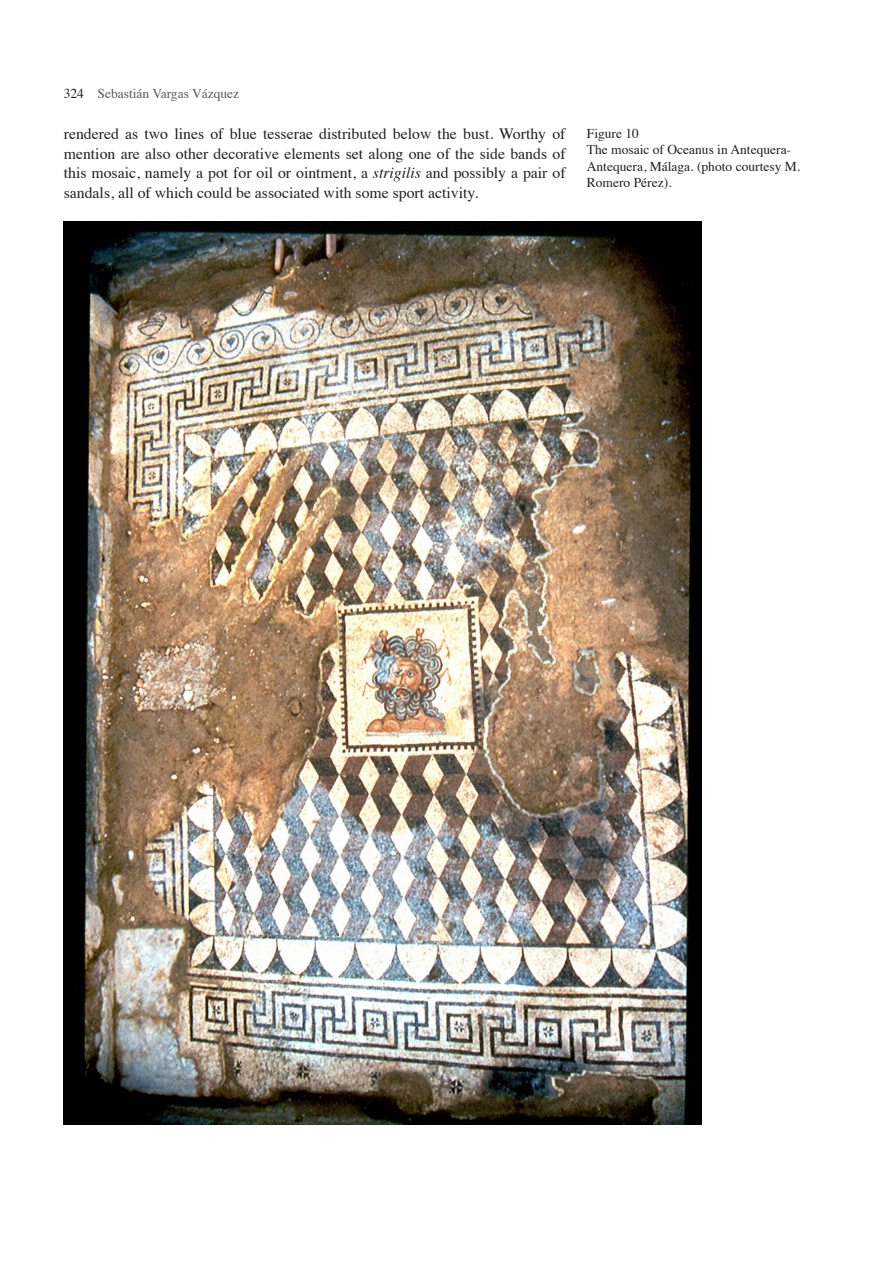
<style>
.page{position:relative;width:893px;height:1263px;background:#fff}
.page>*{position:absolute;margin:0;border:0;box-sizing:border-box;transform-origin:0 0}
.JMR_Metin{font:15.75px/19.5px "Times";color:#231f20;text-align:justify}
.JMR_Resimaltı{font:13.5px/16.5px "Times";color:#231f20}
.JMR_Sayfa_Üst_Başlık{font:13.5px "Times";color:#57585a}
.s1{color:#231f20}
.s2{font-style:italic}
</style>
<div class="page">
<img style="left:64px;top:221px;width:638px;height:903px">
<p class="JMR_Sayfa_Üst_Başlık" style="left:64px;top:81px;width:177px"><span class="s1">324</span> Sebastián Vargas Vázquez</p>
<p class="JMR_Metin" style="left:64px;top:123px;width:503px">rendered as two lines of blue tesserae distributed below the bust. Worthy of mention are also other decorative elements set along one of the side bands of this mosaic, namely a pot for oil or ointment, a <span class="s2">strigilis</span> and possibly a pair of sandals, all of which could be associated with some sport activity.</p>
<p class="JMR_Resimaltı" style="left:587px;top:124px;width:54px">Figure 10</p>
<p class="JMR_Resimaltı" style="left:587px;top:140px;width:215px">The mosaic of Oceanus in Antequera-<br>Antequera, Málaga. (photo courtesy M.<br>Romero Pérez).</p>
</div>
